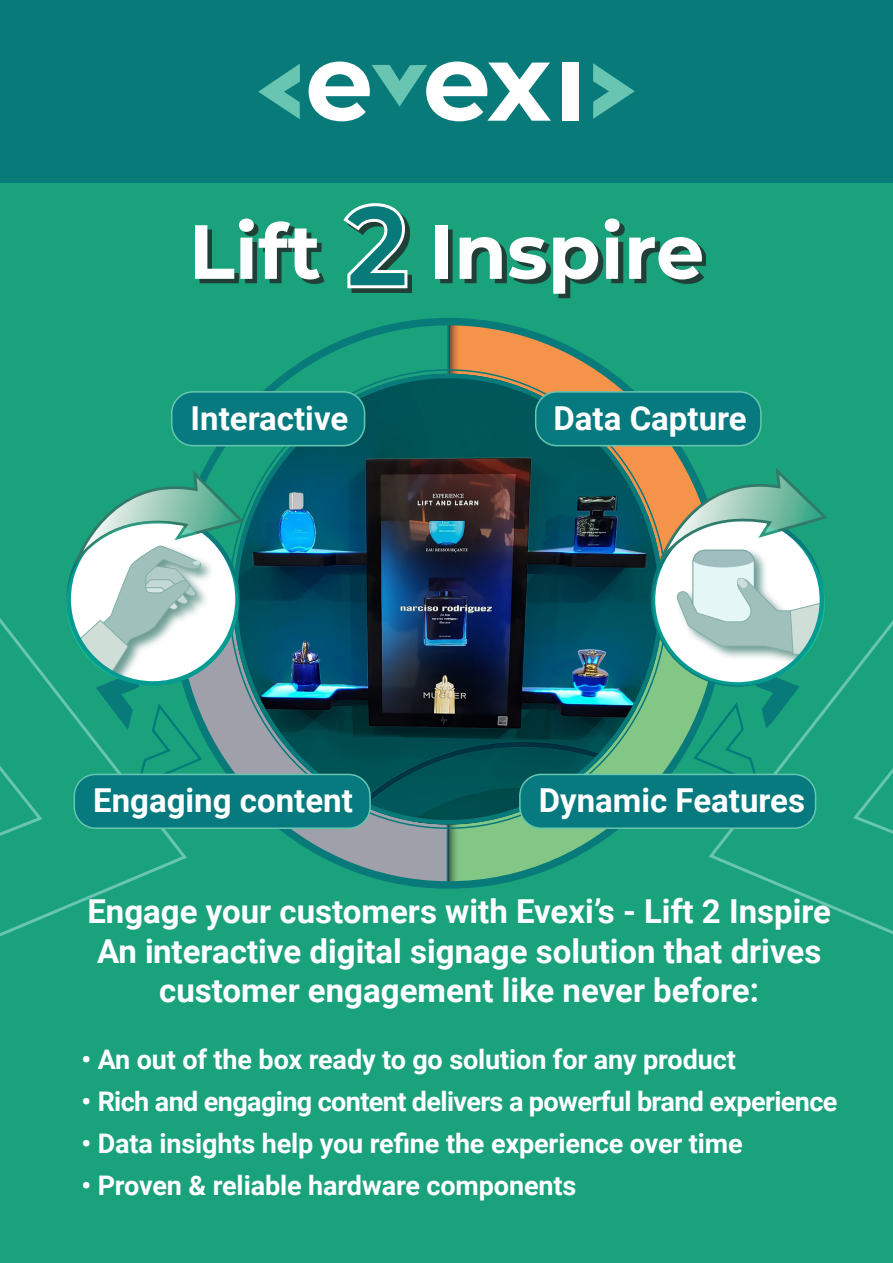
<style>
.page{position:relative;width:893px;height:1263px;background:#fff}
.page>*{position:absolute;margin:0;border:0;box-sizing:border-box;transform-origin:0 0}
.t1{font:700 76.65px "Montserrat";color:#fff}
.t2{font:700 33px/39.6px "Roboto";color:#fff;text-align:center}
.t3{font:700 27px "Roboto";letter-spacing:-.005em;color:#fff}
.t4{font:700 27px "Roboto";letter-spacing:-.025em;color:#fff}
</style>
<div class="page">
<div style="left:0;top:2px;width:893px;height:1261px;background:#1aa27d"></div>
<div style="left:0;top:0;width:893px;height:183px;background:#087a7a"></div>
<svg style="left:0;top:618px;width:175px;height:319px"></svg>
<svg style="left:723px;top:620px;width:170px;height:314px"></svg>
<svg style="left:723px;top:670px;width:78px;height:105px"></svg>
<div style="left:199px;top:223px;width:507px;height:75px;background:#231f20;opacity:.75"></div>
<div style="left:348px;top:208px;width:64px;height:85px;background:#231f20;opacity:.75"></div>
<svg style="left:341px;top:203px;width:68px;height:87px"></svg>
<div style="left:562px;top:63px;width:17px;height:58px;background:#fff"></div>
<svg style="left:309px;top:62px;width:242px;height:59px"></svg>
<svg style="left:258px;top:64px;width:42px;height:55px"></svg>
<svg style="left:593px;top:63px;width:42px;height:56px"></svg>
<svg style="left:460px;top:322px;width:263px;height:145px"></svg>
<svg style="left:175px;top:322px;width:275px;height:148px"></svg>
<svg style="left:459px;top:643px;width:264px;height:240px"></svg>
<svg style="left:175px;top:824px;width:274px;height:56px"></svg>
<img style="left:233px;top:374px;width:430px;height:450px">
<svg style="left:69px;top:470px;width:178px;height:319px"></svg>
<svg style="left:66px;top:521px;width:172px;height:165px;background:#cae1de"></svg>
<div style="left:675px;top:548px;width:147px;height:122px;background:#231f20;opacity:.6"></div>
<svg style="left:659px;top:467px;width:169px;height:100px"></svg>
<svg style="left:653px;top:521px;width:172px;height:165px;background:#cde3e1"></svg>
<div style="left:172px;top:392px;width:193px;height:54px;background:#067a7e;border-radius:21px"></div>
<div style="left:171px;top:391px;width:194px;height:55px;border:2px solid #67c5b1;border-radius:21px"></div>
<div style="left:520px;top:774px;width:296px;height:54px;background:#067a7e;border-radius:21px"></div>
<div style="left:519px;top:774px;width:297px;height:55px;border:2px solid #67c5b1;border-radius:21px"></div>
<div style="left:536px;top:392px;width:225px;height:54px;background:#067a7e;border-radius:21px"></div>
<div style="left:535px;top:391px;width:227px;height:55px;border:2px solid #67c5b1;border-radius:21px"></div>
<div style="left:74px;top:774px;width:296px;height:54px;background:#067a7e;border-radius:21px"></div>
<div style="left:74px;top:774px;width:297px;height:55px;border:2px solid #67c5b1;border-radius:21px"></div>
<p class="t1" style="left:189px;top:196px;width:134px">Lift</p>
<p class="t1" style="left:429px;top:196px;width:277px">Inspire</p>
<p class="t2" style="left:191px;top:397px;width:159px">Interactive</p>
<p class="t2" style="left:93px;top:780px;width:261px">Engaging content</p>
<p class="t2" style="left:553px;top:397px;width:195px">Data Capture</p>
<p class="t2" style="left:539px;top:779px;width:268px">Dynamic Features</p>
<p class="t2" style="left:87px;top:890px;width:745px">Engage your customers with Evexi’s - Lift 2 Inspire<br>An interactive digital signage solution that drives customer engagement like never before:</p>
<p class="t3" style="left:82px;top:1040px;width:656px">• An out of the box ready to go solution for any product</p>
<p class="t4" style="left:82px;top:1082px;width:757px">• Rich and engaging content delivers a powerful brand experience</p>
<p class="t3" style="left:82px;top:1124px;width:663px">• Data insights help you refine the experience over time</p>
<p class="t3" style="left:82px;top:1166px;width:496px">• Proven &amp; reliable hardware components</p>
</div>
